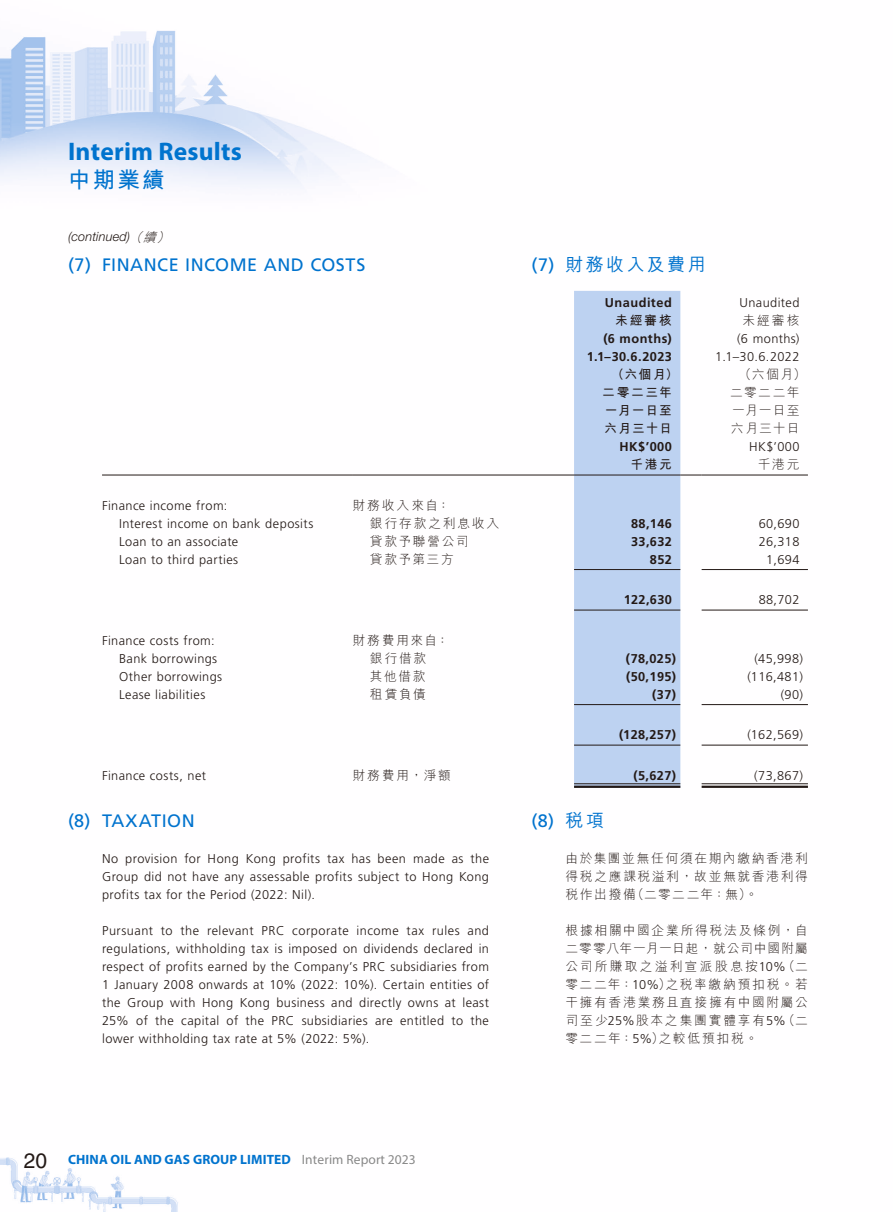
<style>
.page{position:relative;width:893px;height:1212px;background:#fff}
.page>*{position:absolute;margin:0;border:0;box-sizing:border-box;transform-origin:0 0}
.t1{font:700 25.5px "Myriad Pro";letter-spacing:.01em;color:#0073ce}
.t2{font:700 22.5px "M Hei HK";color:#0073ce}
.t3{font:18px "Frutiger LT Std";letter-spacing:.025em;color:#0073ce}
.t4{font:500 18px "M Hei HK";letter-spacing:.13em;color:#0073ce}
.t5{font:700 13.5px "Myriad Pro";letter-spacing:.01em;color:#0073ce}
.t6{font:300 12.75px/18px "Frutiger LT Std";letter-spacing:.03em;color:#231916;text-align:justify}
.t7{font:300 12.75px/18px "M Hei HK";letter-spacing:.13em;color:#231916;text-align:justify}
.t8{font:700 12.75px "Frutiger LT Std";letter-spacing:.03em;color:#231916}
.t9{font:700 12.75px/18px "M Hei HK";letter-spacing:.115em;color:#231916;text-align:justify}
.t10{font:italic 300 12.75px "Helvetica Neue LT Std";letter-spacing:.01em;color:#231916}
.t11{font:300 12.75px "M Hei HK";letter-spacing:.15em;color:#231916}
.s1{font-family:"M Hei HK"}
.s2{font-family:"Frutiger LT Std";font-weight:400}
.s3{font-family:"M Hei HK";font-weight:500}
.s4{font-family:"Frutiger LT Std"}
.s5{font-family:"Helvetica LT Std";font-weight:400;font-size:21px;color:#231916}
.s6{font-weight:400;color:#898989}
</style>
<div class="page">
<img style="left:0;top:30px;width:808px;height:1182px">
<div style="left:574px;top:291px;width:106px;height:495px;background:#bdd2f1"></div>
<hr style="left:102px;top:475px;width:251px;height:1px;background:#231916">
<hr style="left:353px;top:475px;width:221px;height:1px;background:#231916">
<hr style="left:574px;top:475px;width:106px;height:1px;background:#231916">
<svg style="left:680px;top:475px;width:22px;height:1px"></svg>
<hr style="left:702px;top:475px;width:106px;height:1px;background:#231916">
<hr style="left:574px;top:569px;width:106px;height:1px;background:#231916">
<hr style="left:702px;top:569px;width:106px;height:1px;background:#231916">
<hr style="left:574px;top:610px;width:106px;height:1px;background:#231916">
<hr style="left:702px;top:610px;width:106px;height:1px;background:#231916">
<hr style="left:574px;top:704px;width:106px;height:1px;background:#231916">
<hr style="left:702px;top:704px;width:106px;height:1px;background:#231916">
<hr style="left:574px;top:745px;width:106px;height:1px;background:#231916">
<hr style="left:702px;top:745px;width:106px;height:1px;background:#231916">
<hr style="left:574px;top:783px;width:106px;height:1px;background:#231916">
<hr style="left:574px;top:786px;width:106px;height:2px;background:#231916">
<hr style="left:702px;top:783px;width:106px;height:1px;background:#231916">
<hr style="left:702px;top:786px;width:106px;height:2px;background:#231916">
<h1 class="t1" style="left:68px;top:134px;width:175px">Interim Results</h1>
<h2 class="t2" style="left:68px;top:163px;width:98px">中期業績</h2>
<p class="t10" style="left:68px;top:229px;width:106px">(continued)<span class="s1">（續）</span></p>
<h3 class="t3" style="left:68px;top:254px;width:299px">(7) FINANCE INCOME AND COSTS</h3>
<h3 class="t4" style="left:531px;top:252px;width:176px"><span class="s2">(7)</span> 財務收入及費用</h3>
<p class="t8" style="left:605px;top:295px;width:68px">Unaudited</p>
<p class="t6" style="left:739px;top:294px;width:61px">Unaudited</p>
<p class="t9" style="left:615px;top:310px;width:58px">未經審核</p>
<p class="t7" style="left:742px;top:311px;width:58px">未經審核</p>
<p class="t8" style="left:603px;top:331px;width:70px">(6 months)</p>
<p class="t6" style="left:737px;top:330px;width:64px">(6 months)</p>
<p class="t8" style="left:587px;top:349px;width:87px">1.1–30.6.2023</p>
<p class="t6" style="left:715px;top:348px;width:86px">1.1–30.6.2022</p>
<p class="t9" style="left:611px;top:364px;width:68px">（六個月）</p>
<p class="t7" style="left:739px;top:365px;width:69px">（六個月）</p>
<p class="t9" style="left:602px;top:382px;width:71px">二零二三年一月一日至六月三十日</p>
<p class="t7" style="left:730px;top:383px;width:71px">二零二二年一月一日至六月三十日</p>
<p class="t8" style="left:619px;top:439px;width:54px">HK$’000</p>
<p class="t6" style="left:749px;top:438px;width:52px">HK$’000</p>
<p class="t9" style="left:631px;top:454px;width:43px">千港元</p>
<p class="t7" style="left:758px;top:455px;width:43px">千港元</p>
<p class="t6" style="left:102px;top:496px;width:127px">Finance income from:</p>
<p class="t7" style="left:353px;top:496px;width:98px">財務收入來自：</p>
<p class="t6" style="left:119px;top:515px;width:196px">Interest income on bank deposits</p>
<p class="t11" style="left:370px;top:517px;width:131px">銀行存款之利息收入</p>
<p class="t8" style="left:631px;top:516px;width:42px">88,146</p>
<p class="t6" style="left:759px;top:515px;width:42px">60,690</p>
<p class="t6" style="left:119px;top:533px;width:121px">Loan to an associate</p>
<p class="t7" style="left:370px;top:532px;width:100px">貸款予聯營公司</p>
<p class="t8" style="left:631px;top:534px;width:42px">33,632</p>
<p class="t6" style="left:759px;top:533px;width:42px">26,318</p>
<p class="t6" style="left:119px;top:551px;width:121px">Loan to third parties</p>
<p class="t7" style="left:370px;top:550px;width:85px">貸款予第三方</p>
<p class="t8" style="left:650px;top:552px;width:23px">852</p>
<p class="t6" style="left:766px;top:551px;width:35px">1,694</p>
<p class="t8" style="left:624px;top:592px;width:50px">122,630</p>
<p class="t6" style="left:759px;top:591px;width:42px">88,702</p>
<p class="t6" style="left:102px;top:632px;width:114px">Finance costs from:</p>
<p class="t7" style="left:353px;top:631px;width:98px">財務費用來自：</p>
<p class="t6" style="left:119px;top:650px;width:100px">Bank borrowings</p>
<p class="t7" style="left:370px;top:649px;width:58px">銀行借款</p>
<p class="t8" style="left:626px;top:651px;width:52px">(78,025)</p>
<p class="t6" style="left:755px;top:650px;width:50px">(45,998)</p>
<p class="t6" style="left:119px;top:668px;width:105px">Other borrowings</p>
<p class="t7" style="left:370px;top:667px;width:57px">其他借款</p>
<p class="t8" style="left:626px;top:669px;width:51px">(50,195)</p>
<p class="t6" style="left:747px;top:668px;width:57px">(116,481)</p>
<p class="t6" style="left:119px;top:686px;width:88px">Lease liabilities</p>
<p class="t7" style="left:370px;top:685px;width:57px">租賃負債</p>
<p class="t8" style="left:652px;top:687px;width:25px">(37)</p>
<p class="t6" style="left:781px;top:686px;width:24px">(90)</p>
<p class="t8" style="left:619px;top:727px;width:59px">(128,257)</p>
<p class="t6" style="left:747px;top:726px;width:57px">(162,569)</p>
<p class="t6" style="left:102px;top:767px;width:106px">Finance costs, net</p>
<p class="t7" style="left:353px;top:766px;width:100px">財務費用，淨額</p>
<p class="t8" style="left:634px;top:768px;width:44px">(5,627)</p>
<p class="t6" style="left:754px;top:767px;width:50px">(73,867)</p>
<h3 class="t3" style="left:68px;top:810px;width:128px">(8) TAXATION</h3>
<p class="t6" style="left:102px;top:849px;width:388px">No provision for Hong Kong profits tax has been made as the Group did not have any assessable profits subject to Hong Kong profits tax for the Period (2022: Nil).</p>
<p class="t6" style="left:102px;top:921px;width:388px">Pursuant to the relevant PRC corporate income tax rules and regulations, withholding tax is imposed on dividends declared in respect of profits earned by the Company’s PRC subsidiaries from 1 January 2008 onwards at 10% (2022: 10%). Certain entities of the Group with Hong Kong business and directly owns at least 25% of the capital of the PRC subsidiaries are entitled to the lower withholding tax rate at 5% (2022: 5%).</p>
<h3 class="t3" style="left:531px;top:810px;width:74px">(8) <span class="s3">稅項</span></h3>
<p class="t7" style="left:566px;top:849px;width:244px">由於集團並無任何須在期內繳納香港利得稅之應課稅溢利，故並無就香港利得稅作出撥備（二零二二年：無）。</p>
<p class="t7" style="left:566px;top:921px;width:244px">根據相關中國企業所得稅法及條例，自二零零八年一月一日起，就公司中國附屬公司所賺取之溢利宣派股息按<span class="s4">10%</span>（二零二二年：<span class="s4">10%</span>）之稅率繳納預扣稅。若干擁有香港業務且直接擁有中國附屬公司至少<span class="s4">25%</span>股本之集團實體享有<span class="s4">5%</span>（二零二二年：<span class="s4">5%</span>）之較低預扣稅。</p>
<p class="t5" style="left:24px;top:1150px;width:393px"><span class="s5">20</span> CHINA OIL AND GAS GROUP LIMITED <span class="s6">Interim Report 2023</span></p>
</div>
